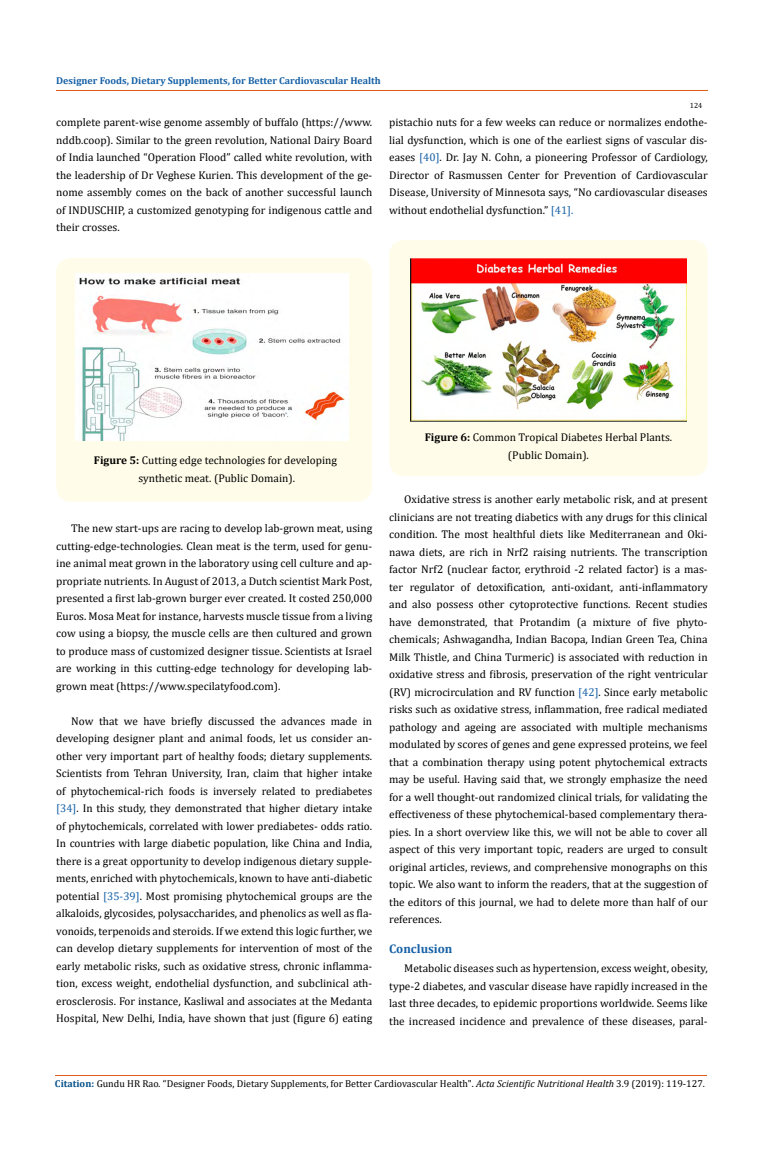
<style>
.page{position:relative;width:764px;height:1155px;background:#fff}
.page>*{position:absolute;margin:0;border:0;box-sizing:border-box;transform-origin:0 0}
.t1{font:700 12.5px "Cambria";color:#1560a6}
.t2{font:11.25px/17.5px "Cambria";color:#000;text-align:justify}
.t3{font:10px "Cambria";color:#000}
.t4{font:700 10px "Cambria";color:#1560a6}
.t5{font:7.5px "Cambria";color:#000}
.s1{color:#1560a6}
.s2{font-weight:700}
.s3{font-weight:700;color:#035089}
.s4{font-style:italic}
</style>
<div class="page">
<hr style="left:56px;top:91px;width:651px;height:1px;background:#e05d1a">
<div style="left:56px;top:258px;width:316px;height:244px;background:#fffde9;border-radius:15px"></div>
<img style="left:75px;top:273px;width:273px;height:168px">
<div style="left:389px;top:240px;width:318px;height:236px;background:#fffde9;border-radius:15px"></div>
<img style="left:410px;top:258px;width:277px;height:164px">
<hr style="left:55px;top:1076px;width:651px;height:1px;background:#e05d1a">
<p class="t4" style="left:56px;top:73px;width:326px">Designer Foods, Dietary Supplements, for Better Cardiovascular Health</p>
<p class="t2" style="left:56px;top:114px;width:317px">complete parent-wise genome assembly of buffalo (https://www. nddb.coop). Similar to the green revolution, National Dairy Board of India launched “Operation Flood” called white revolution, with the leadership of Dr Veghese Kurien. This development of the ge&shy;nome assembly comes on the back of another successful launch of INDUSCHIP, a customized genotyping for indigenous cattle and their crosses.</p>
<p class="t5" style="left:690px;top:101px;width:14px">124</p>
<p class="t2" style="left:389px;top:114px;width:320px">pistachio nuts for a few weeks can reduce or normalizes endothe&shy;lial dysfunction, which is one of the earliest signs of vascular dis&shy;eases <span class="s1">[40]</span>. Dr. Jay N. Cohn, a pioneering Professor of Cardiology, Director of Rasmussen Center for Prevention of Cardiovascular Disease, University of Minnesota says, “No cardiovascular diseases without endothelial dysfunction.” <span class="s1">[41].</span></p>
<p class="t2" style="left:94px;top:452px;width:245px;text-align:center"><span class="s2">Figure 5:</span> Cutting edge technologies for developing synthetic meat. (Public Domain).</p>
<p class="t2" style="left:56px;top:520px;width:317px;text-indent:15px">The new start-ups are racing to develop lab-grown meat, using cutting-edge-technologies. Clean meat is the term, used for genu&shy;ine animal meat grown in the laboratory using cell culture and ap&shy;propriate nutrients. In August of 2013, a Dutch scientist Mark Post, presented a first lab-grown burger ever created. It costed 250,000<br>Euros. Mosa Meat for instance, harvests muscle tissue from a living cow using a biopsy, the muscle cells are then cultured and grown to produce mass of customized designer tissue. Scientists at Israel are working in this cutting-edge technology for developing lab&shy;grown meat (https://www.specilatyfood.com).</p>
<p class="t2" style="left:56px;top:712px;width:317px;text-indent:15px">Now that we have briefly discussed the advances made in developing designer plant and animal foods, let us consider an&shy;other very important part of healthy foods; dietary supplements.<br>Scientists from Tehran University, Iran, claim that higher intake of phytochemical-rich foods is inversely related to prediabetes <span class="s1">[34]</span>. In this study, they demonstrated that higher dietary intake of phytochemicals, correlated with lower prediabetes- odds ratio.<br>In countries with large diabetic population, like China and India, there is a great opportunity to develop indigenous dietary supple&shy;ments, enriched with phytochemicals, known to have anti-diabetic potential <span class="s1">[35-39]</span>. Most promising phytochemical groups are the alkaloids, glycosides, polysaccharides, and phenolics as well as fla&shy;vonoids, terpenoids and steroids. If we extend this logic further, we can develop dietary supplements for intervention of most of the early metabolic risks, such as oxidative stress, chronic inflamma&shy;tion, excess weight, endothelial dysfunction, and subclinical ath&shy;erosclerosis. For instance, Kasliwal and associates at the Medanta Hospital, New Delhi, India, have shown that just (figure 6) eating</p>
<p class="t2" style="left:425px;top:429px;width:249px;text-align:center"><span class="s2">Figure 6:</span> Common Tropical Diabetes Herbal Plants. (Public Domain).</p>
<p class="t2" style="left:389px;top:490px;width:320px;text-indent:15px">Oxidative stress is another early metabolic risk, and at present clinicians are not treating diabetics with any drugs for this clinical condition. The most healthful diets like Mediterranean and Oki&shy;nawa diets, are rich in Nrf2 raising nutrients. The transcription factor Nrf2 (nuclear factor, erythroid -2 related factor) is a mas&shy;ter regulator of detoxification, anti-oxidant, anti-inflammatory and also possess other cytoprotective functions. Recent studies have demonstrated, that Protandim (a mixture of five phyto&shy;chemicals; Ashwagandha, Indian Bacopa, Indian Green Tea, China Milk Thistle, and China Turmeric) is associated with reduction in oxidative stress and fibrosis, preservation of the right ventricular (RV) microcirculation and RV function <span class="s1">[42]</span>. Since early metabolic risks such as oxidative stress, inflammation, free radical mediated pathology and ageing are associated with multiple mechanisms modulated by scores of genes and gene expressed proteins, we feel that a combination therapy using potent phytochemical extracts may be useful. Having said that, we strongly emphasize the need for a well thought-out randomized clinical trials, for validating the effectiveness of these phytochemical-based complementary thera&shy;pies. In a short overview like this, we will not be able to cover all aspect of this very important topic, readers are urged to consult original articles, reviews, and comprehensive monographs on this topic. We also want to inform the readers, that at the suggestion of the editors of this journal, we had to delete more than half of our references.</p>
<p class="t1" style="left:389px;top:940px;width:65px">Conclusion</p>
<p class="t2" style="left:389px;top:960px;width:320px;text-indent:15px">Metabolic diseases such as hypertension, excess weight, obesity, type-2 diabetes, and vascular disease have rapidly increased in the last three decades, to epidemic proportions worldwide. Seems like the increased incidence and prevalence of these diseases, paral-</p>
<p class="t3" style="left:55px;top:1077px;width:651px"><span class="s3">Citation:</span> Gundu HR Rao<span class="s4">.</span> “Designer Foods, Dietary Supplements, for Better Cardiovascular Health". <span class="s4">Acta Scientific Nutritional Health</span> 3.9 (2019): 119-127.</p>
</div>
